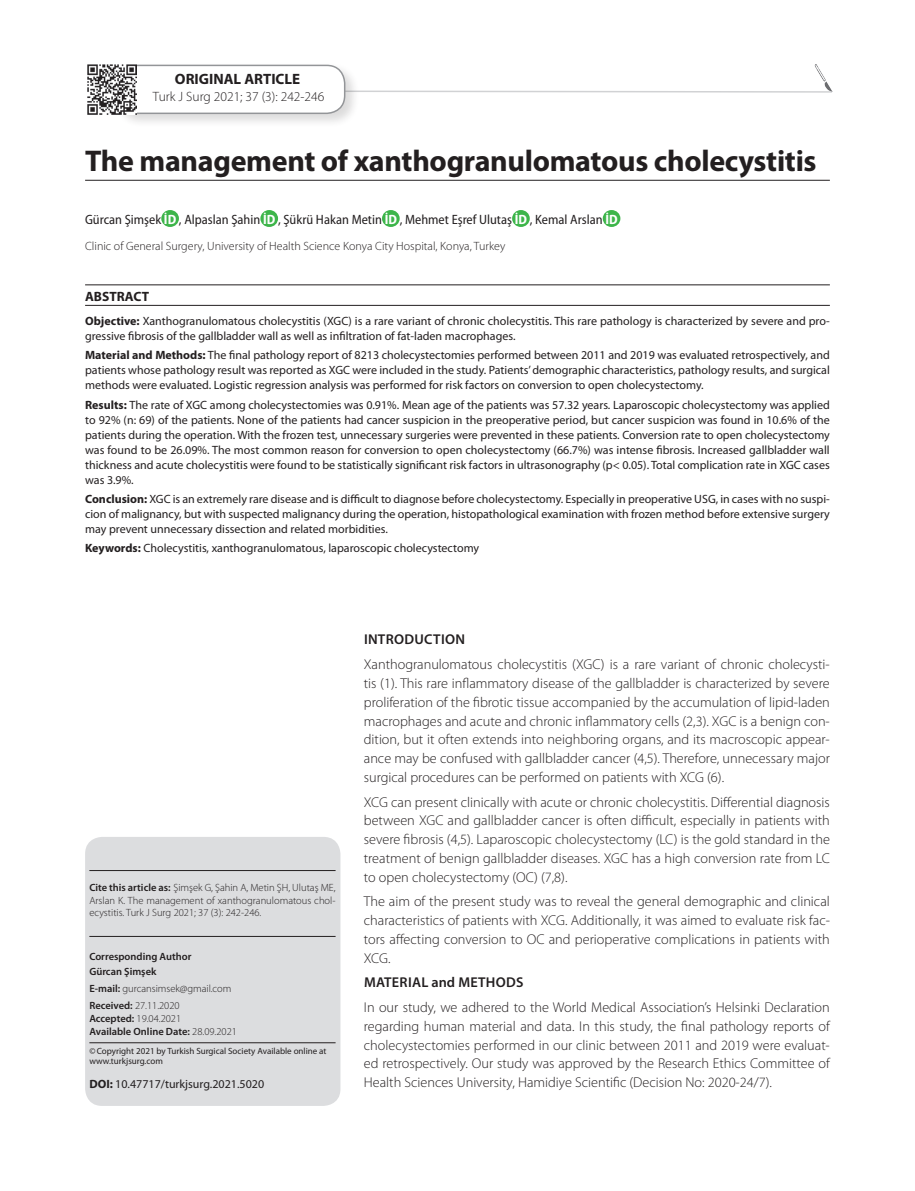
<style>
.page{position:relative;width:915px;height:1191px;background:#fff}
.page>*{position:absolute;margin:0;border:0;box-sizing:border-box;transform-origin:0 0}
.t1{font:700 30px "Myriad Pro";letter-spacing:-.01em;color:#231f20}
.t2{font:700 15px "Myriad Pro";color:#231f20}
.t3{font:300 14.25px/18.8px "Myriad Pro";color:#231f20;text-align:justify}
.t4{font:600 14.25px "Myriad Pro";letter-spacing:.02em;color:#231f20}
.t5{font:semi-condensed 13.5px "Myriad Pro";color:#231f20}
.t6{font:300 13.5px "Myriad Pro";color:#231f20}
.t7{font:700 13.5px "Myriad Pro";color:#231f20}
.t8{font:12px/15px "Myriad Pro";color:#231f20;text-align:justify}
.t9{font:300 12px "Myriad Pro";color:#231f20}
.t10{font:300 10.5px/12.8px "Myriad Pro";color:#231f20;text-align:justify}
.t11{font:600 10.5px/15.6px "Myriad Pro";color:#231f20}
.t12{font:9px/10.5px "Myriad Pro";color:#231f20}
.s1{font-weight:700;color:#fff}
.s2{font-weight:700}
.s3{font-weight:600}
.s4{font-weight:300}
</style>
<div class="page">
<svg style="left:359px;top:90px;width:474px;height:3px"></svg>
<div style="left:113px;top:62px;width:246px;height:66px;background:#231f20;opacity:.16"></div>
<div style="left:116px;top:65px;width:228px;height:48px;background:#fff;border-radius:18px"></div>
<div style="left:115px;top:65px;width:230px;height:49px;border:2px solid #939598;border-radius:18px"></div>
<div style="left:161px;top:210px;width:18px;height:17px;background:#3db54a;border-radius:50%"></div>
<div style="left:260px;top:210px;width:18px;height:17px;background:#3db54a;border-radius:50%"></div>
<div style="left:382px;top:210px;width:17px;height:17px;background:#3db54a;border-radius:50%"></div>
<div style="left:512px;top:210px;width:17px;height:17px;background:#3db54a;border-radius:50%"></div>
<div style="left:602px;top:210px;width:18px;height:17px;background:#3db54a;border-radius:50%"></div>
<hr style="left:85px;top:180px;width:744px;height:1px;background:#231f20">
<img style="left:87px;top:65px;width:49px;height:49px">
<div style="left:85px;top:837px;width:255px;height:269px;background:#dcdddf;border-radius:17px"></div>
<hr style="left:89px;top:870px;width:246px;height:1px;background:#231f20">
<hr style="left:89px;top:936px;width:246px;height:1px;background:#231f20">
<hr style="left:89px;top:1042px;width:246px;height:1px;background:#231f20">
<hr style="left:85px;top:305px;width:744px;height:1px;background:#231f20">
<hr style="left:85px;top:284px;width:744px;height:1px;background:#231f20">
<img style="left:814px;top:64px;width:17px;height:27px">
<p class="t2" style="left:175px;top:71px;width:127px">ORIGINAL ARTICLE</p>
<p class="t6" style="left:153px;top:89px;width:173px">Turk J Surg 2021; 37 (3): 242-246</p>
<h1 class="t1" style="left:85px;top:144px;width:732px">The management of xanthogranulomatous cholecystitis</h1>
<p class="t5" style="left:85px;top:212px;width:534px">Gürcan Şimşek <span class="s1">İD</span> , Alpaslan Şahin <span class="s1">İD</span> , Şükrü Hakan Metin <span class="s1">İD</span> , Mehmet Eşref Ulutaş <span class="s1">İD</span> , Kemal Arslan <span class="s1">İD</span></p>
<p class="t9" style="left:85px;top:239px;width:421px">Clinic of General Surgery, University of Health Science Konya City Hospital, Konya, Turkey</p>
<p class="t7" style="left:85px;top:289px;width:65px">ABSTRACT</p>
<p class="t8" style="left:85px;top:314px;width:746px"><span class="s2">Objective:</span> Xanthogranulomatous cholecystitis (XGC) is a rare variant of chronic cholecystitis. This rare pathology is characterized by severe and pro&shy;gressive fibrosis of the gallbladder wall as well as infiltration of fat-laden macrophages.</p>
<p class="t8" style="left:85px;top:348px;width:746px"><span class="s2">Material and Methods:</span> The final pathology report of 8213 cholecystectomies performed between 2011 and 2019 was evaluated retrospectively, and patients whose pathology result was reported as XGC were included in the study. Patients’ demographic characteristics, pathology results, and surgical methods were evaluated. Logistic regression analysis was performed for risk factors on conversion to open cholecystectomy.</p>
<p class="t8" style="left:85px;top:397px;width:746px"><span class="s2">Results:</span> The rate of XGC among cholecystectomies was 0.91%. Mean age of the patients was 57.32 years. Laparoscopic cholecystectomy was applied to 92% (n: 69) of the patients. None of the patients had cancer suspicion in the preoperative period, but cancer suspicion was found in 10.6% of the patients during the operation. With the frozen test, unnecessary surgeries were prevented in these patients. Conversion rate to open cholecystectomy was found to be 26.09%. The most common reason for conversion to open cholecystectomy (66.7%) was intense fibrosis. Increased gallbladder wall thickness and acute cholecystitis were found to be statistically significant risk factors in ultrasonography (p&lt; 0.05). Total complication rate in XGC cases was 3.9%.</p>
<p class="t8" style="left:85px;top:491px;width:746px"><span class="s2">Conclusion:</span> XGC is an extremely rare disease and is difficult to diagnose before cholecystectomy. Especially in preoperative USG, in cases with no suspi&shy;cion of malignancy, but with suspected malignancy during the operation, histopathological examination with frozen method before extensive surgery may prevent unnecessary dissection and related morbidities.</p>
<p class="t8" style="left:85px;top:541px;width:395px"><span class="s2">Keywords:</span> Cholecystitis, xanthogranulomatous, laparoscopic cholecystectomy</p>
<p class="t10" style="left:89px;top:881px;width:248px"><span class="s3">Cite this article as:</span> Şimşek G, Şahin A, Metin ŞH, Ulutaş ME, Arslan K. The management of xanthogranulomatous chol&shy;ecystitis. Turk J Surg 2021; 37 (3): 242-246.</p>
<p class="t11" style="left:89px;top:948px;width:104px">Corresponding Author<br>Gürcan Şimşek</p>
<p class="t10" style="left:89px;top:980px;width:144px;line-height:17px"><span class="s3">E-mail:</span> gurcansimsek@gmail.com<br><span class="s3">Received:</span> 27.11.2020</p>
<p class="t11" style="left:89px;top:1012px;width:149px;line-height:12.8px">Accepted: <span class="s4">19.04.2021<br></span>Available Online Date: <span class="s4">28.09.2021</span></p>
<p class="t12" style="left:89px;top:1045px;width:238px">©Copyright 2021 by Turkish Surgical Society Available online at www.turkjsurg.com</p>
<p class="t8" style="left:89px;top:1077px;width:176px"><span class="s2">DOI:</span> 10.47717/turkjsurg.2021.5020</p>
<p class="t4" style="left:364px;top:632px;width:32px">Introd</p>
<p class="t4" style="left:414px;top:632px;width:52px">uctIon</p>
<p class="t3" style="left:364px;top:655px;width:467px">Xanthogranulomatous cholecystitis (XGC) is a rare variant of chronic cholecysti&shy;tis (1). This rare inflammatory disease of the gallbladder is characterized by severe proliferation of the fibrotic tissue accompanied by the accumulation of lipid-laden macrophages and acute and chronic inflammatory cells (2,3). XGC is a benign con&shy;dition, but it often extends into neighboring organs, and its macroscopic appear&shy;ance may be confused with gallbladder cancer (4,5). Therefore, unnecessary major surgical procedures can be performed on patients with XCG (6).</p>
<p class="t3" style="left:364px;top:792px;width:467px">XCG can present clinically with acute or chronic cholecystitis. Differential diagnosis between XGC and gallbladder cancer is often difficult, especially in patients with severe fibrosis (4,5). Laparoscopic cholecystectomy (LC) is the gold standard in the treatment of benign gallbladder diseases. XGC has a high conversion rate from LC to open cholecystectomy (OC) (7,8).</p>
<p class="t3" style="left:364px;top:892px;width:467px">The aim of the present study was to reveal the general demographic and clinical characteristics of patients with XCG. Additionally, it was aimed to evaluate risk fac&shy;tors affecting conversion to OC and perioperative complications in patients with XCG.</p>
<p class="t4" style="left:364px;top:974px;width:161px">MATERIAL and METHODS</p>
<p class="t3" style="left:364px;top:998px;width:467px">In our study, we adhered to the World Medical Association’s Helsinki Declaration regarding human material and data. In this study, the final pathology reports of cholecystectomies performed in our clinic between 2011 and 2019 were evaluat&shy;ed retrospectively. Our study was approved by the Research Ethics Committee of Health Sciences University, Hamidiye Scientific (Decision No: 2020-24/7).</p>
</div>
